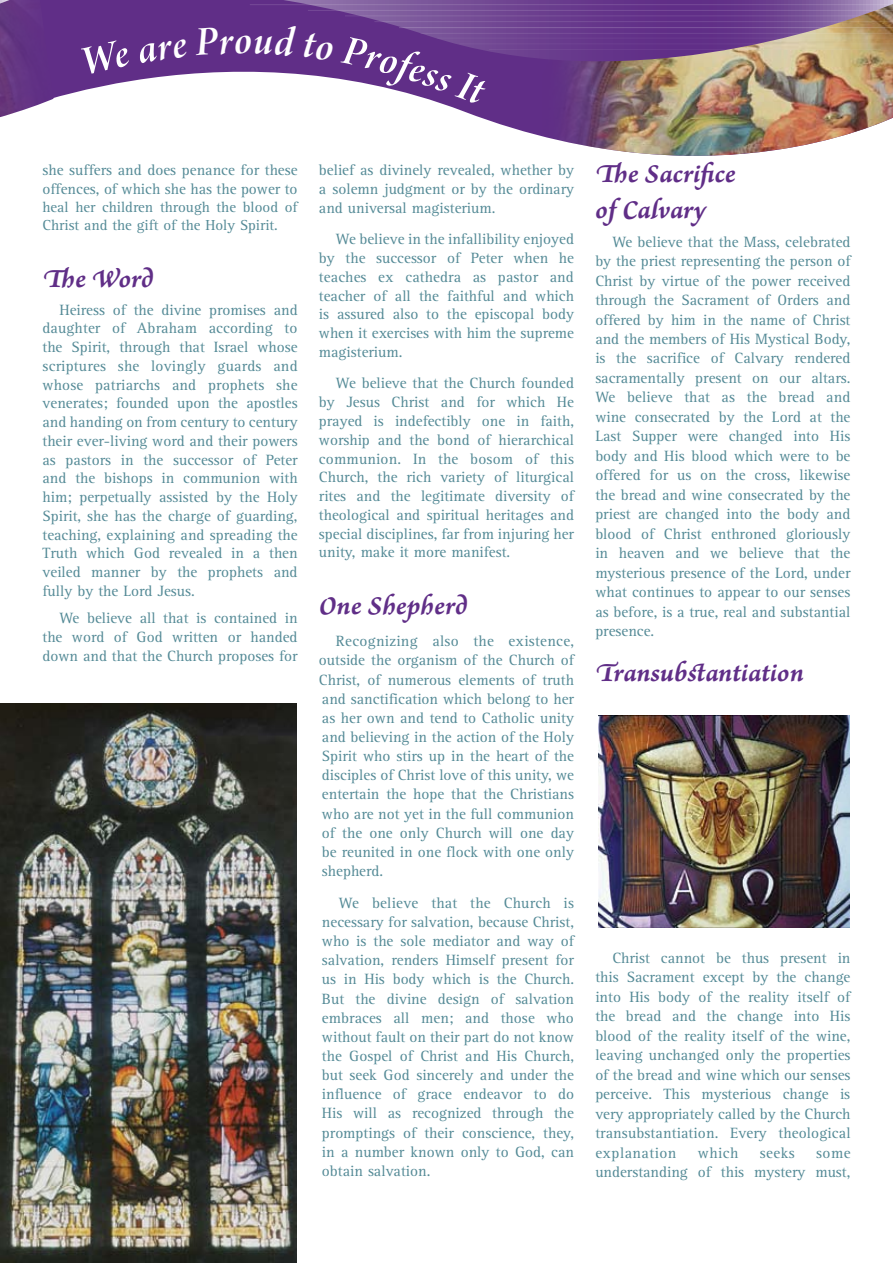
<style>
.page{position:relative;width:893px;height:1263px;background:#fff}
.page>*{position:absolute;margin:0;border:0;box-sizing:border-box;transform-origin:0 0}
.t1{font:43.5px "Arno Pro Smbd Italic Display";color:#fff}
.t2{font:27px/36px "Arno Pro Smbd Italic Caption";letter-spacing:-.005em;color:#602e87}
.t3{font:15.3px/18.8px "Rotis Serif";color:#548a96;text-align:justify}
.t4{font:15px/18px "Rotis Serif";color:#548a96}
</style>
<div class="page">
<img style="left:0;top:703px;width:297px;height:560px">
<svg style="left:53px;top:0;width:486px;height:136px"></svg>
<img style="left:539px;top:99px;width:354px;height:57px">
<img style="left:283px;top:0;width:610px;height:99px">
<hr style="left:420px;top:33px;width:473px;height:1px;background:#fff">
<hr style="left:374px;top:21px;width:519px;height:1px;background:#fff">
<hr style="left:308px;top:10px;width:585px;height:1px;background:#fff">
<hr style="left:489px;top:49px;width:392px;height:1px;background:#fff">
<hr style="left:399px;top:27px;width:494px;height:1px;background:#fff">
<hr style="left:345px;top:15px;width:548px;height:1px;background:#fff">
<hr style="left:250px;top:4px;width:643px;height:1px;background:#fff">
<hr style="left:459px;top:43px;width:434px;height:1px;background:#fff">
<hr style="left:437px;top:38px;width:456px;height:1px;background:#fff">
<svg style="left:0;top:0;width:53px;height:117px;background:#6e428c"></svg>
<img style="left:598px;top:715px;width:252px;height:212px">
<div style="left:81px;top:40px;width:49px;height:35px;background:#602e87"></div>
<svg style="left:138px;top:39px;width:49px;height:24px"></svg>
<svg style="left:194px;top:27px;width:41px;height:28px"></svg>
<svg style="left:254px;top:24px;width:42px;height:32px"></svg>
<svg style="left:303px;top:32px;width:30px;height:29px"></svg>
<svg style="left:340px;top:36px;width:148px;height:69px;background:#794f9a"></svg>
<h1 class="t1" style="left:234px;top:16px;width:20px">o</h1>
<p class="t3" style="left:43px;top:161px;width:257px">she suffers and does penance for these offences, of which she has the power to</p>
<p class="t4" style="left:43px;top:198px;width:257px">heal her children through the blood of<br>Christ and the gift of the Holy Spirit.</p>
<h2 class="t2" style="left:43px;top:262px;width:113px">The Word</h2>
<p class="t3" style="left:43px;top:300px;width:257px;text-indent:17px">Heiress of the divine promises and daughter of Abraham according to the Spirit, through that Israel whose scriptures she lovingly guards and whose patriarchs and prophets she venerates; founded upon the apostles and handing on from century to century their ever-living word and their powers as pastors in the successor of Peter and the bishops in communion with him; perpetually assisted by the Holy Spirit, she has the charge of guarding, teaching, explaining and spreading the Truth which God revealed in a then veiled manner by the prophets and fully by the Lord Jesus.</p>
<p class="t3" style="left:43px;top:609px;width:257px;text-indent:17px">We believe all that is contained in the word of God written or handed down and that the Church proposes for</p>
<p class="t3" style="left:319px;top:161px;width:257px">belief as divinely revealed, whether by a solemn judgment or by the ordinary and universal magisterium.</p>
<p class="t3" style="left:319px;top:230px;width:257px;text-indent:17px">We believe in the infallibility enjoyed by the successor of Peter when he teaches ex cathedra as pastor and teacher of all the faithful and which is assured also to the episcopal body when it exercises with him the supreme magisterium.</p>
<p class="t3" style="left:319px;top:374px;width:257px;text-indent:17px">We believe that the Church founded by Jesus Christ and for which He prayed is indefectibly one in faith, worship and the bond of hierarchical communion. In the bosom of this Church, the rich variety of liturgical rites and the legitimate diversity of theological and spiritual heritages and special disciplines, far from injuring her unity, make it more manifest.</p>
<h2 class="t2" style="left:319px;top:589px;width:150px">One Shepherd</h2>
<p class="t3" style="left:319px;top:632px;width:257px;line-height:19.2px;text-indent:17px">Recognizing also the existence, outside the organism of the Church of Christ, of numerous elements of truth and sanctification which belong to her as her own and tend to Catholic unity and believing in the action of the Holy Spirit who stirs up in the heart of the disciples of Christ love of this unity, we entertain the hope that the Christians who are not yet in the full communion of the one only Church will one day be reunited in one flock with one only shepherd.</p>
<p class="t3" style="left:322px;top:894px;width:254px;line-height:19.2px;text-indent:17px">We believe that the Church is necessary for salvation, because Christ, who is the sole mediator and way of salvation, renders Himself present for us in His body which is the Church.<br>But the divine design of salvation embraces all men; and those who without fault on their part do not know the Gospel of Christ and His Church, but seek God sincerely and under the influence of grace endeavor to do His will as recognized through the promptings of their conscience, they, in a number known only to God, can obtain salvation.</p>
<h2 class="t2" style="left:595px;top:157px;width:142px">The Sacrifice of Calvary</h2>
<p class="t3" style="left:595px;top:232px;width:257px;line-height:19.5px;text-indent:17px">We believe that the Mass, celebrated by the priest representing the person of Christ by virtue of the power received through the Sacrament of Orders and offered by him in the name of Christ and the members of His Mystical Body, is the sacrifice of Calvary rendered sacramentally present on our altars.<br>We believe that as the bread and wine consecrated by the Lord at the Last Supper were changed into His body and His blood which were to be offered for us on the cross, likewise the bread and wine consecrated by the priest are changed into the body and blood of Christ enthroned gloriously in heaven and we believe that the mysterious presence of the Lord, under what continues to appear to our senses as before, is a true, real and substantial presence.</p>
<h2 class="t2" style="left:595px;top:655px;width:210px">Transubstantiation</h2>
<p class="t3" style="left:595px;top:948px;width:257px;line-height:19.5px;text-indent:17px">Christ cannot be thus present in this Sacrament except by the change into His body of the reality itself of the bread and the change into His blood of the reality itself of the wine, leaving unchanged only the properties of the bread and wine which our senses perceive. This mysterious change is very appropriately called by the Church transubstantiation. Every theological explanation</p>
<p class="t3" style="left:698px;top:1143px;width:42px">which</p>
<p class="t3" style="left:760px;top:1143px;width:37px">seeks</p>
<p class="t3" style="left:595px;top:1143px;width:257px;line-height:19.5px;text-align:right">some<br>understanding of this mystery must,</p>
</div>
